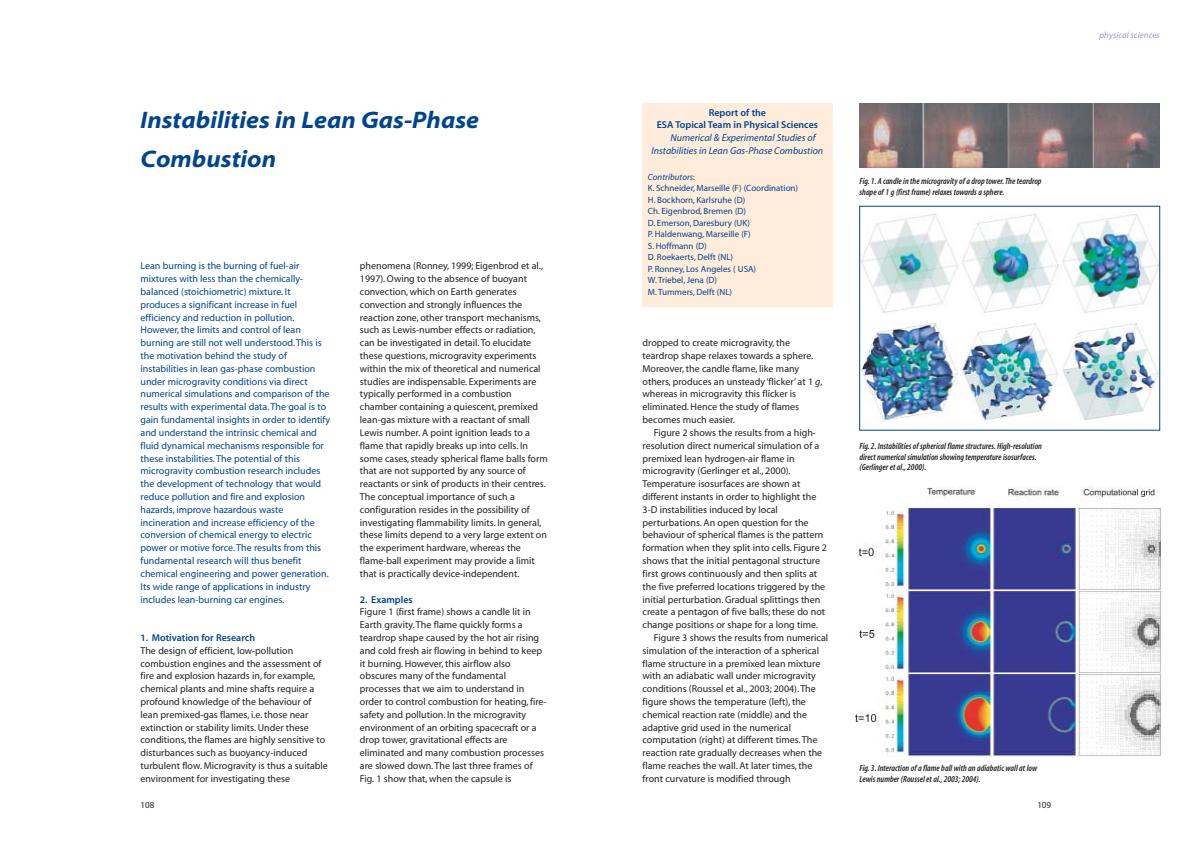
<style>
.page{position:relative;width:1191px;height:843px;background:#fff}
.page>*{position:absolute;margin:0;border:0;box-sizing:border-box;transform-origin:0 0}
.t1{font:24px/38.4px "Myriad MM It 700 700";color:#00448f}
.t2{font:10px/12.8px "Myriad MM 400 600";color:#231f20}
.t3{font:10px/12.8px "Myriad MM 400 600";color:#00448f}
.t4{font:10px/12.8px "Myriad MM 565 600";color:#00448f;text-align:center}
.t5{font:10px/12.8px "Myriad MM It 400 600";color:#00448f}
.t6{font:9px/10.8px "Myriad MM It 565 300";color:#231f20}
.t7{font:9px/11.5px "Myriad MM 400 600";color:#00448f}
.t8{font:9px "Myriad MM It 400 600";color:#9b95c9}
.t9{font:9px "Myriad MM It 400 600";color:#00448f}
.t10{font:9px "Myriad MM 400 600";color:#231f20}
.s1{font-family:"Myriad MM 400 600"}
.s2{font-family:"Myriad MM It 400 600"}
</style>
<div class="page">
<svg style="left:642px;top:103px;width:519px;height:654px"></svg>
<h1 class="t1" style="left:140px;top:103px;width:340px">Instabilities in Lean Gas-Phase<br>Combustion</h1>
<p class="t3" style="left:140px;top:260px;width:191px">Lean burning is the burning of fuel-air mixtures with less than the chemically&shy;balanced (stoichiometric) mixture. It produces a significant increase in fuel efficiency and reduction in pollution.<br>However, the limits and control of lean burning are still not well understood. This is the motivation behind the study of instabilities in lean gas-phase combustion under microgravity conditions via direct numerical simulations and comparison of the results with experimental data. The goal is to gain fundamental insights in order to identify and understand the intrinsic chemical and fluid dynamical mechanisms responsible for these instabilities. The potential of this microgravity combustion research includes the development of technology that would reduce pollution and fire and explosion hazards, improve hazardous waste incineration and increase efficiency of the conversion of chemical energy to electric power or motive force. The results from this fundamental research will thus benefit chemical engineering and power generation.<br>Its wide range of applications in industry includes lean-burning car engines.</p>
<p class="t4" style="left:140px;top:631px;width:116px">1. Motivation for Research</p>
<p class="t2" style="left:140px;top:644px;width:189px">The design of efficient, low-pollution combustion engines and the assessment of fire and explosion hazards in, for example, chemical plants and mine shafts require a profound knowledge of the behaviour of lean premixed-gas flames, i.e. those near extinction or stability limits. Under these conditions, the flames are highly sensitive to disturbances such as buoyancy-induced turbulent flow. Microgravity is thus a suitable environment for investigating these</p>
<p class="t2" style="left:360px;top:260px;width:189px">phenomena (Ronney, 1999; Eigenbrod et al., 1997). Owing to the absence of buoyant convection, which on Earth generates convection and strongly influences the reaction zone, other transport mechanisms, such as Lewis-number effects or radiation, can be investigated in detail. To elucidate these questions, microgravity experiments within the mix of theoretical and numerical studies are indispensable. Experiments are typically performed in a combustion chamber containing a quiescent, premixed lean-gas mixture with a reactant of small Lewis number. A point ignition leads to a flame that rapidly breaks up into cells. In some cases, steady spherical flame balls form that are not supported by any source of reactants or sink of products in their centres.<br>The conceptual importance of such a configuration resides in the possibility of investigating flammability limits. In general, these limits depend to a very large extent on the experiment hardware, whereas the flame-ball experiment may provide a limit that is practically device-independent.</p>
<p class="t4" style="left:360px;top:593px;width:54px">2. Examples</p>
<p class="t2" style="left:360px;top:606px;width:188px">Figure 1 (first frame) shows a candle lit in Earth gravity. The flame quickly forms a teardrop shape caused by the hot air rising and cold fresh air flowing in behind to keep it burning. However, this airflow also obscures many of the fundamental processes that we aim to understand in order to control combustion for heating, fire&shy;safety and pollution. In the microgravity environment of an orbiting spacecraft or a drop tower, gravitational effects are eliminated and many combustion processes are slowed down. The last three frames of Fig. 1 show that, when the capsule is</p>
<p class="t4" style="left:656px;top:107px;width:163px">Report of the<br>ESA Topical Team in Physical Sciences</p>
<p class="t5" style="left:651px;top:132px;width:173px;text-indent:19px">Numerical &amp; Experimental Studies of<br>Instabilities in Lean Gas-Phase Combustion</p>
<p class="t9" style="left:648px;top:173px;width:49px">Contributors<span class="s1">:</span></p>
<p class="t7" style="left:648px;top:183px;width:152px">K. Schneider, Marseille (F) (Coordination)<br>H. Bockhorn, Karlsruhe (D)<br>Ch. Eigenbrod, Bremen (D)<br>D. Emerson, Daresbury (UK)<br>P. Haldenwang, Marseille (F)<br>S. Hoffmann (D)<br>D. Roekaerts, Delft (NL)<br>P. Ronney, Los Angeles ( USA)<br>W. Triebel, Jena (D)<br>M. Tummers, Delft (NL)</p>
<p class="t6" style="left:859px;top:176px;width:184px">Fig. 1. A candle in the microgravity of a drop tower.The teardrop shape of 1 g (first frame) relaxes towards a sphere.</p>
<p class="t2" style="left:642px;top:337px;width:181px">dropped to create microgravity, the teardrop shape relaxes towards a sphere.<br>Moreover, the candle flame, like many others, produces an unsteady ‘flicker’ at 1 <span class="s2">g</span>, whereas in microgravity this flicker is eliminated. Hence the study of flames becomes much easier.</p>
<p class="t2" style="left:654px;top:427px;width:164px">Figure 2 shows the results from a high-</p>
<p class="t2" style="left:642px;top:439px;width:178px">resolution direct numerical simulation of a</p>
<p class="t2" style="left:642px;top:452px;width:154px">premixed lean hydrogen-air flame in</p>
<p class="t2" style="left:642px;top:465px;width:150px">microgravity (Gerlinger et al., 2000).</p>
<p class="t2" style="left:642px;top:478px;width:159px">Temperature isosurfaces are shown at</p>
<p class="t2" style="left:642px;top:491px;width:175px">different instants in order to highlight the</p>
<p class="t2" style="left:642px;top:503px;width:137px">3-D instabilities induced by local</p>
<p class="t2" style="left:642px;top:516px;width:167px">perturbations. An open question for the</p>
<p class="t2" style="left:642px;top:529px;width:182px">behaviour of spherical flames is the pattern</p>
<p class="t2" style="left:642px;top:542px;width:186px">formation when they split into cells. Figure 2</p>
<p class="t2" style="left:642px;top:555px;width:179px">shows that the initial pentagonal structure</p>
<p class="t2" style="left:642px;top:567px;width:176px">first grows continuously and then splits at</p>
<p class="t2" style="left:642px;top:580px;width:184px">the five preferred locations triggered by the</p>
<p class="t2" style="left:642px;top:593px;width:179px">initial perturbation. Gradual splittings then</p>
<p class="t2" style="left:642px;top:606px;width:184px">create a pentagon of five balls; these do not</p>
<p class="t2" style="left:642px;top:619px;width:177px">change positions or shape for a long time.</p>
<p class="t2" style="left:654px;top:631px;width:176px">Figure 3 shows the results from numerical</p>
<p class="t2" style="left:642px;top:644px;width:178px">simulation of the interaction of a spherical</p>
<p class="t2" style="left:642px;top:657px;width:179px">flame structure in a premixed lean mixture</p>
<p class="t2" style="left:642px;top:670px;width:175px">with an adiabatic wall under microgravity</p>
<p class="t2" style="left:642px;top:683px;width:175px">conditions (Roussel et al., 2003; 2004). The</p>
<p class="t2" style="left:642px;top:695px;width:165px">figure shows the temperature (left), the</p>
<p class="t2" style="left:642px;top:708px;width:166px">chemical reaction rate (middle) and the</p>
<p class="t2" style="left:642px;top:721px;width:150px">adaptive grid used in the numerical</p>
<p class="t2" style="left:642px;top:734px;width:176px">computation (right) at different times. The</p>
<p class="t2" style="left:642px;top:747px;width:181px">reaction rate gradually decreases when the</p>
<p class="t2" style="left:642px;top:759px;width:171px">flame reaches the wall. At later times, the</p>
<p class="t2" style="left:642px;top:772px;width:149px">front curvature is modified through</p>
<p class="t6" style="left:859px;top:441px;width:184px">Fig. 2. Instabilities of spherical flame structures. High-resolution direct numerical simulation showing temperature isosurfaces. (Gerlinger et al., 2000).</p>
<p class="t6" style="left:859px;top:763px;width:179px">Fig. 3. Interaction of a flame ball with an adiabatic wall at low<br>Lewis number (Roussel et al., 2003; 2004).</p>
<p class="t10" style="left:140px;top:800px;width:15px">108</p>
<p class="t10" style="left:1037px;top:800px;width:15px">109</p>
<p class="t8" style="left:1099px;top:32px;width:62px">physical sciences</p>
</div>
